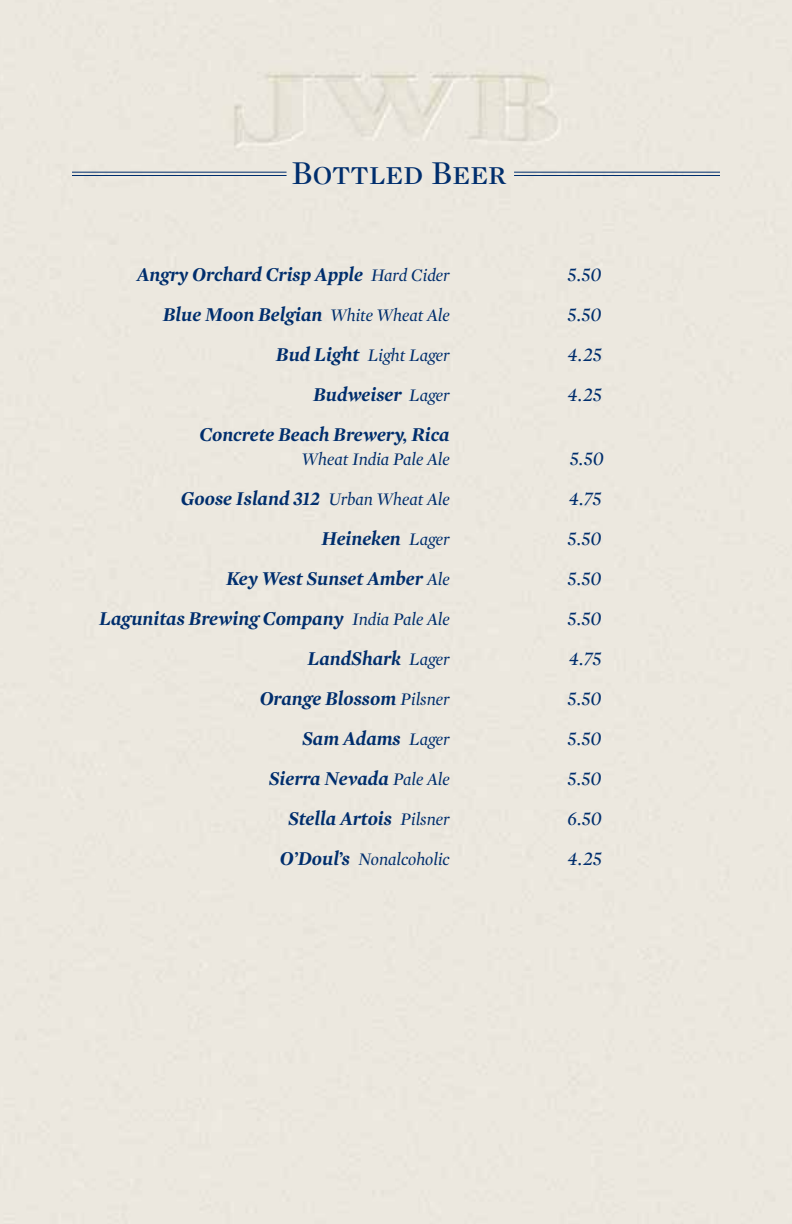
<style>
.page{position:relative;width:792px;height:1224px;background:#fff}
.page>*{position:absolute;margin:0;border:0;box-sizing:border-box;transform-origin:0 0}
.t1{font:34px "Mercury Display Roman SC";color:#002e6d}
.t2{font:italic 700 20px "Mercury Display";color:#002e6d}
.t3{font:italic 20px "Mercury Display";color:#002e6d}
.t4{font:italic 18px "Mercury Display";color:#002e6d}
.s1{font-weight:400;font-size:18px}
.s2{font-weight:700;font-size:20px}
</style>
<div class="page">
<hr style="left:72px;top:172px;width:215px;height:1px;background:#002e6d">
<hr style="left:72px;top:175px;width:215px;height:1px;background:#002e6d">
<hr style="left:514px;top:172px;width:206px;height:1px;background:#002e6d">
<hr style="left:514px;top:175px;width:206px;height:1px;background:#002e6d">
<h1 class="t1" style="left:291px;top:153px;width:216px">Bottled Beer</h1>
<p class="t2" style="left:137px;top:262px;width:314px">Angry Orchard Crisp Apple <span class="s1">Hard Cider</span></p>
<p class="t3" style="left:568px;top:263px;width:35px">5.50</p>
<p class="t2" style="left:163px;top:302px;width:289px">Blue Moon Belgian <span class="s1">White Wheat Ale</span></p>
<p class="t3" style="left:568px;top:303px;width:35px">5.50</p>
<p class="t4" style="left:276px;top:345px;width:175px"><span class="s2">Bud Light</span> Light Lager</p>
<p class="t3" style="left:568px;top:343px;width:36px">4.25</p>
<p class="t2" style="left:313px;top:382px;width:138px">Budweiser <span class="s1">Lager</span></p>
<p class="t3" style="left:568px;top:383px;width:36px">4.25</p>
<p class="t2" style="left:199px;top:422px;width:252px">Concrete Beach Brewery, Rica</p>
<p class="t4" style="left:302px;top:449px;width:149px">Wheat India Pale Ale</p>
<p class="t3" style="left:570px;top:447px;width:35px">5.50</p>
<p class="t2" style="left:181px;top:486px;width:271px">Goose Island 312 <span class="s1">Urban Wheat Ale</span></p>
<p class="t3" style="left:569px;top:487px;width:35px">4.75</p>
<p class="t2" style="left:321px;top:526px;width:130px">Heineken <span class="s1">Lager</span></p>
<p class="t3" style="left:568px;top:527px;width:35px">5.50</p>
<p class="t2" style="left:226px;top:566px;width:225px">Key West Sunset Amber <span class="s1">Ale</span></p>
<p class="t3" style="left:568px;top:567px;width:35px">5.50</p>
<p class="t2" style="left:99px;top:606px;width:352px">Lagunitas Brewing Company <span class="s1">India Pale Ale</span></p>
<p class="t3" style="left:568px;top:607px;width:35px">5.50</p>
<p class="t2" style="left:307px;top:646px;width:144px">LandShark <span class="s1">Lager</span></p>
<p class="t3" style="left:569px;top:647px;width:35px">4.75</p>
<p class="t2" style="left:260px;top:686px;width:192px">Orange Blossom <span class="s1">Pilsner</span></p>
<p class="t3" style="left:568px;top:687px;width:35px">5.50</p>
<p class="t2" style="left:302px;top:726px;width:149px">Sam Adams <span class="s1">Lager</span></p>
<p class="t3" style="left:568px;top:727px;width:35px">5.50</p>
<p class="t2" style="left:269px;top:766px;width:182px">Sierra Nevada <span class="s1">Pale Ale</span></p>
<p class="t3" style="left:568px;top:767px;width:35px">5.50</p>
<p class="t2" style="left:288px;top:806px;width:163px">Stella Artois <span class="s1">Pilsner</span></p>
<p class="t3" style="left:568px;top:807px;width:36px">6.50</p>
<p class="t4" style="left:280px;top:849px;width:171px"><span class="s2">O’Doul’s</span> Nonalcoholic</p>
<p class="t3" style="left:568px;top:847px;width:36px">4.25</p>
</div>
